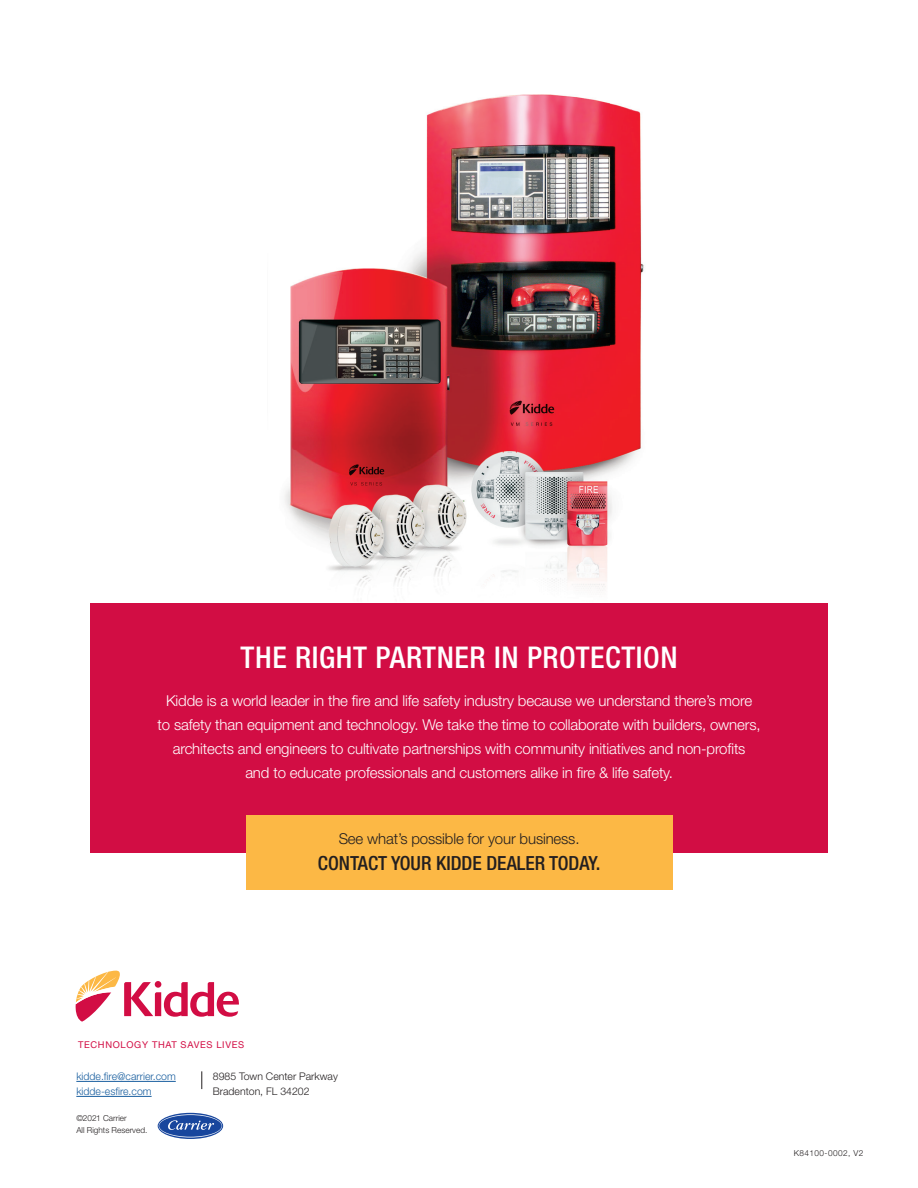
<style>
.page{position:relative;width:918px;height:1188px;background:#fff}
.page>*{position:absolute;margin:0;border:0;box-sizing:border-box;transform-origin:0 0}
.t1{font:500 condensed 30px "Helvetica Neue LT Std";letter-spacing:.02em;color:#fff}
.t2{font:500 condensed 19.5px "Helvetica Neue LT Std";color:#231f20}
.t3{font:300 15px/24px "Helvetica Neue LT Std";letter-spacing:-.01em;color:#fff;text-align:center}
.t4{font:300 15px "Helvetica Neue LT Std";letter-spacing:-.01em;color:#231f20}
.t5{font:300 10.5px "Helvetica Neue LT Std";color:#175d9e}
.t6{font:300 10.5px "Helvetica Neue LT Std";color:#231f20}
.t7{font:9.3px "Helvetica Neue LT Std";letter-spacing:.07em;color:#d20d44}
.t8{font:300 8.25px/12px "Helvetica Neue LT Std";color:#231f20}
.t9{font:300 8.25px "Helvetica Neue LT Std";letter-spacing:.05em;color:#231f20}
</style>
<div class="page">
<img style="left:284px;top:94px;width:360px;height:497px">
<div style="left:90px;top:603px;width:738px;height:249px;background:#d20d44"></div>
<div style="left:246px;top:815px;width:426px;height:75px;background:#fcb845"></div>
<hr style="left:76px;top:1081px;width:100px;height:1px;background:#175d9e">
<hr style="left:76px;top:1096px;width:76px;height:1px;background:#175d9e">
<svg style="left:202px;top:1071px;width:1px;height:18px"></svg>
<svg style="left:158px;top:1113px;width:65px;height:26px"></svg>
<svg style="left:159px;top:1114px;width:63px;height:24px;background:#597ab8"></svg>
<svg style="left:76px;top:971px;width:163px;height:51px"></svg>
<h1 class="t1" style="left:241px;top:640px;width:439px">THE RIGHT PARTNER IN PROTECTION</h1>
<p class="t3" style="left:158px;top:688px;width:605px">Kidde is a world leader in the fire and life safety industry because we understand there’s more<br>to safety than equipment and technology. We take the time to collaborate with builders, owners, architects and engineers to cultivate partnerships with community initiatives and non-profits<br>and to educate professionals and customers alike in fire &amp; life safety.</p>
<p class="t4" style="left:339px;top:830px;width:242px">See what’s possible for your business.</p>
<h2 class="t2" style="left:318px;top:851px;width:284px">CONTACT YOUR KIDDE DEALER TODAY.</h2>
<p class="t7" style="left:78px;top:1039px;width:168px">TECHNOLOGY THAT SAVES LIVES</p>
<p class="t5" style="left:76px;top:1070px;width:101px">kidde.fire@carrier.com</p>
<p class="t6" style="left:213px;top:1070px;width:127px">8985 Town Center Parkway</p>
<p class="t5" style="left:76px;top:1085px;width:77px">kidde-esfire.com</p>
<p class="t6" style="left:213px;top:1085px;width:98px">Bradenton, FL 34202</p>
<p class="t8" style="left:76px;top:1112px;width:73px">©2021 Carrier<br>All Rights Reserved.</p>
<p class="t9" style="left:794px;top:1148px;width:71px">K84100-0002, V2</p>
</div>
